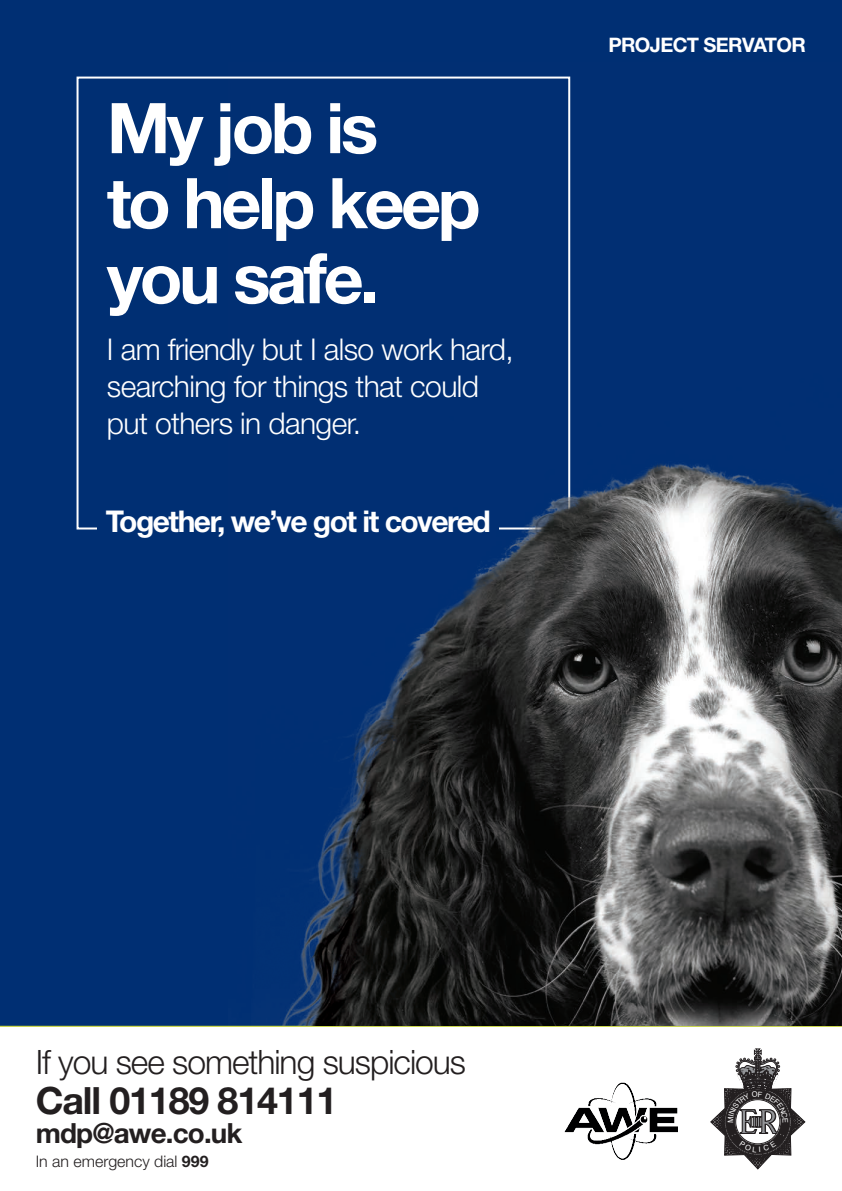
<style>
.page{position:relative;width:842px;height:1191px;background:#fff}
.page>*{position:absolute;margin:0;border:0;box-sizing:border-box;transform-origin:0 0}
.t1{font:700 70px "Helvetica Neue";letter-spacing:-.05em;color:#fff}
.t2{font:700 37.6px "Helvetica Neue LT";letter-spacing:-.03em;color:#231f20}
.t3{font:300 33.6px "Helvetica Neue";letter-spacing:-.03em;color:#231f20}
.t4{font:300 30px "Helvetica Neue";letter-spacing:-.02em;color:#fff}
.t5{font:700 30px "Helvetica Neue";letter-spacing:-.05em;color:#fff}
.t6{font:700 27.8px "Helvetica Neue";letter-spacing:-.03em;color:#231f20}
.t7{font:700 20px "Helvetica Neue LT";letter-spacing:-.03em;color:#fff}
.t8{font:300 16px "Helvetica Neue";color:#231f20}
.s1{font-family:"Helvetica Neue LT";font-weight:700}
</style>
<div class="page">
<img style="left:564px;top:1082px;width:114px;height:78px">
<div style="left:0;top:0;width:842px;height:1026px;background:#002f73"></div>
<div style="left:97px;top:508px;width:402px;height:41px;background:#002f73"></div>
<img style="left:229px;top:63px;width:613px;height:962px">
<svg style="left:710px;top:1049px;width:95px;height:120px"></svg>
<p class="t1" style="left:107px;top:85px;width:273px">My job is</p>
<p class="t1" style="left:107px;top:160px;width:375px">to help keep</p>
<p class="t1" style="left:107px;top:235px;width:274px">you safe.</p>
<p class="t4" style="left:107px;top:331px;width:408px">I am friendly but I also work hard,</p>
<p class="t4" style="left:107px;top:368px;width:374px">searching for things that could</p>
<p class="t4" style="left:107px;top:405px;width:256px">put others in danger.</p>
<p class="t5" style="left:106px;top:503px;width:386px">Together, we’ve got it covered</p>
<p class="t7" style="left:608px;top:32px;width:199px">PROJECT SERVATOR</p>
<p class="t3" style="left:36px;top:1041px;width:432px">If you see something suspicious</p>
<p class="t2" style="left:36px;top:1077px;width:303px">Call 01189 814111</p>
<p class="t6" style="left:36px;top:1116px;width:208px">mdp@awe.co.uk</p>
<p class="t8" style="left:36px;top:1151px;width:174px">In an emergency dial <span class="s1">999</span></p>
</div>
